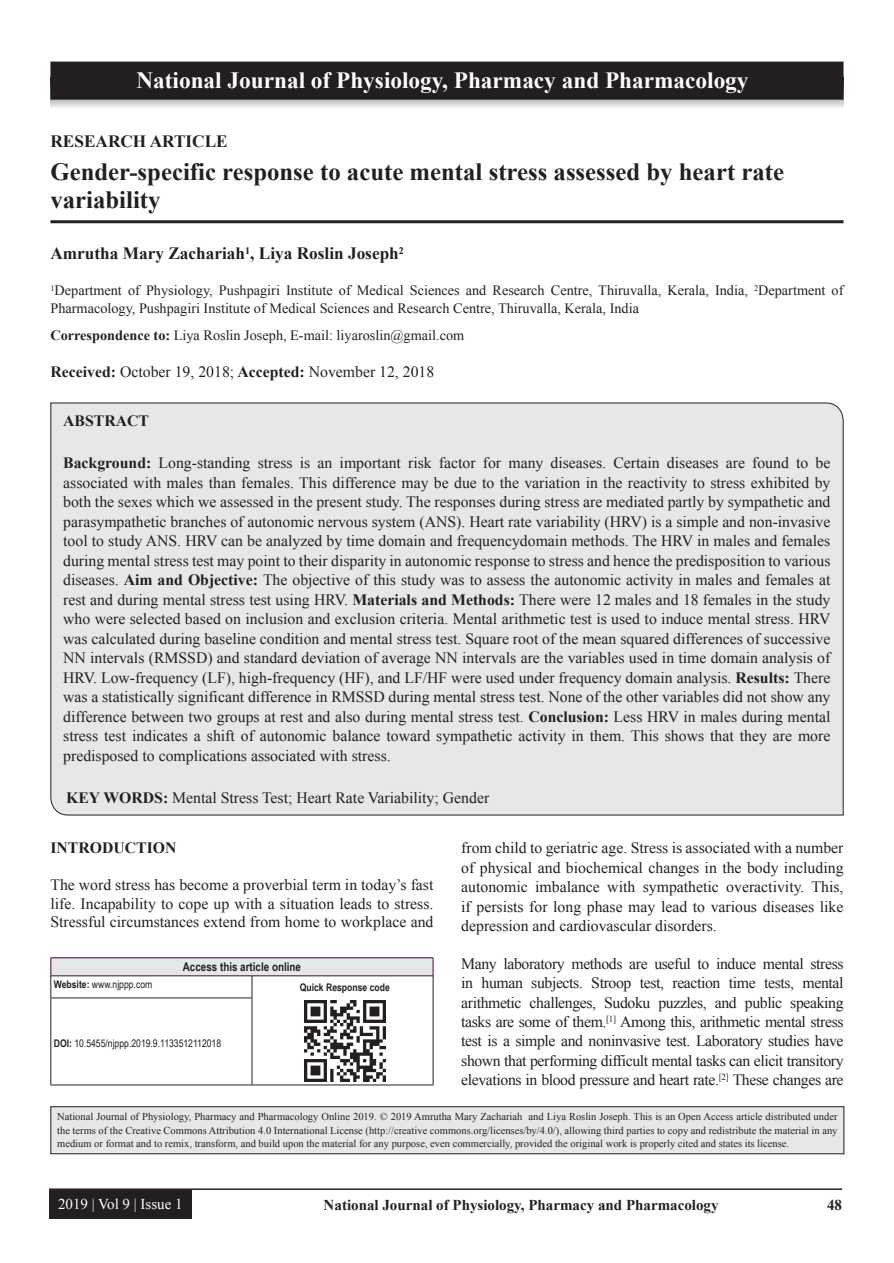
<style>
.page{position:relative;width:894px;height:1263px;background:#fff}
.page>*{position:absolute;margin:0;border:0;box-sizing:border-box;transform-origin:0 0}
.AT{font:700 24.75px/28.5px "Times New Roman";color:#231f20}
.JN_1{font:700 23.25px "Times New Roman";color:#fff}
.AU{font:700 17.25px "Times New Roman";color:#231f20}
.AH{font:700 17.25px "Times New Roman";color:#231f20}
.ABS{font:15.75px/19.5px "Times New Roman";color:#231f20;text-align:justify}
.TX{font:15.75px/19.5px "Times New Roman";color:#231f20;text-align:justify}
.KWD{font:15.75px "Times New Roman";color:#231f20}
.ABSH{font:700 15.75px "Times New Roman";color:#231f20}
.RF{font:700 15px "Times New Roman";color:#231f20}
.RF_VOL{font:15px "Times New Roman";color:#fff}
.AFF{font:14.25px/18px "Times New Roman";color:#231f20}
.ADD{font:14.25px "Times New Roman";color:#231f20}
.AAO{font:700 12px "Arial Narrow";color:#231f20}
.JN_TX{font:10.5px/13.5px "Times New Roman";color:#231f20;text-align:justify}
.Web{font:10.5px "Arial Narrow";color:#231f20}
.QR{font:700 10.5px "Arial Narrow";color:#231f20}
.s1{font-weight:700}
</style>
<div class="page">
<hr style="left:49px;top:1188px;width:792px;height:1px;background:#231f20">
<div style="left:49px;top:1189px;width:143px;height:29px;background:#231f20"></div>
<hr style="left:50px;top:220px;width:793px;height:3px;background:#231f20">
<div style="left:50px;top:402px;width:793px;height:413px;background:#e6e7e9"></div>
<div style="left:51px;top:957px;width:382px;height:18px;background:#e6e7e9"></div>
<hr style="left:51px;top:975px;width:201px;height:1px;background:#3e083e">
<hr style="left:252px;top:975px;width:181px;height:1px;background:#3e083e">
<svg style="left:50px;top:958px;width:2px;height:39px"></svg>
<svg style="left:251px;top:976px;width:1px;height:21px"></svg>
<hr style="left:50px;top:997px;width:202px;height:1px;background:#231f20">
<hr style="left:50px;top:998px;width:1px;height:86px;background:#231f20">
<hr style="left:251px;top:998px;width:1px;height:86px;background:#231f20">
<hr style="left:50px;top:1084px;width:202px;height:1px;background:#231f20">
<svg style="left:432px;top:958px;width:1px;height:40px"></svg>
<hr style="left:432px;top:998px;width:1px;height:86px;background:#231f20">
<hr style="left:252px;top:1084px;width:181px;height:1px;background:#231f20">
<hr style="left:51px;top:957px;width:201px;height:1px;background:#3e083e">
<hr style="left:252px;top:957px;width:181px;height:1px;background:#3e083e">
<img style="left:304px;top:1000px;width:81px;height:81px">
<div style="left:51px;top:1106px;width:792px;height:47px;background:#e6e7e9"></div>
<div style="left:50px;top:1106px;width:794px;height:48px;border:1px solid #231f20"></div>
<svg style="left:51px;top:100px;width:792px;height:8px"></svg>
<div style="left:51px;top:62px;width:791px;height:37px;background:#231f20"></div>
<div style="left:50px;top:62px;width:793px;height:38px;border:2px solid #231f20"></div>
<p class="JN_1" style="left:136px;top:65px;width:613px">National Journal of Physiology, Pharmacy and Pharmacology</p>
<p class="AH" style="left:50px;top:129px;width:179px">RESEARCH ARTICLE</p>
<p class="AT" style="left:50px;top:157px;width:734px">Gender-specific response to acute mental stress assessed by heart rate variability</p>
<p class="AU" style="left:50px;top:241px;width:355px">Amrutha Mary Zachariah<sup>1</sup>, Liya Roslin Joseph<sup>2</sup></p>
<p class="AFF" style="left:50px;top:281px;width:794px"><sup>1</sup>Department of Physiology, Pushpagiri Institute of Medical Sciences and Research Centre, Thiruvalla, Kerala, India, <sup>2</sup>Department of<br>Pharmacology, Pushpagiri Institute of Medical Sciences and Research Centre, Thiruvalla, Kerala, India</p>
<p class="ADD" style="left:50px;top:326px;width:415px"><span class="s1">Correspondence to:</span> Liya Roslin Joseph, E-mail: liyaroslin@gmail.com</p>
<p class="TX" style="left:50px;top:362px;width:385px"><span class="s1">Received:</span> October 19, 2018; <span class="s1">Accepted:</span> November 12, 2018</p>
<p class="ABSH" style="left:63px;top:410px;width:87px">ABSTRACT</p>
<p class="ABS" style="left:63px;top:453px;width:768px"><span class="s1">Background:</span> Long-standing stress is an important risk factor for many diseases. Certain diseases are found to be associated with males than females. This difference may be due to the variation in the reactivity to stress exhibited by both the sexes which we assessed in the present study. The responses during stress are mediated partly by sympathetic and parasympathetic branches of autonomic nervous system (ANS). Heart rate variability (HRV) is a simple and non-invasive tool to study ANS. HRV can be analyzed by time domain and frequencydomain methods. The HRV in males and females during mental stress test may point to their disparity in autonomic response to stress and hence the predisposition to various diseases. <span class="s1">Aim and Objective:</span> The objective of this study was to assess the autonomic activity in males and females at rest and during mental stress test using HRV. <span class="s1">Materials and Methods:</span> There were 12 males and 18 females in the study who were selected based on inclusion and exclusion criteria. Mental arithmetic test is used to induce mental stress. HRV was calculated during baseline condition and mental stress test. Square root of the mean squared differences of successive NN intervals (RMSSD) and standard deviation of average NN intervals are the variables used in time domain analysis of HRV. Low-frequency (LF), high-frequency (HF), and LF/HF were used under frequency domain analysis. <span class="s1">Results:</span> There was a statistically significant difference in RMSSD during mental stress test. None of the other variables did not show any difference between two groups at rest and also during mental stress test. <span class="s1">Conclusion:</span> Less HRV in males during mental stress test indicates a shift of autonomic balance toward sympathetic activity in them. This shows that they are more predisposed to complications associated with stress.</p>
<p class="KWD" style="left:66px;top:787px;width:424px"><span class="s1">KEY WORDS:</span> Mental Stress Test; Heart Rate Variability; Gender</p>
<h1 class="ABSH" style="left:50px;top:837px;width:127px">INTRODUCTION</h1>
<p class="TX" style="left:50px;top:875px;width:384px;line-height:18.8px">The word stress has become a proverbial term in today’s fast life. Incapability to cope up with a situation leads to stress.<br>Stressful circumstances extend from home to workplace and</p>
<p class="AAO" style="left:183px;top:958px;width:120px">Access this article online</p>
<p class="Web" style="left:54px;top:976px;width:100px"><span class="s1">Website:</span> www.njppp.com</p>
<p class="QR" style="left:300px;top:979px;width:91px">Quick Response code</p>
<p class="TX" style="left:461px;top:838px;width:383px">from child to geriatric age. Stress is associated with a number of physical and biochemical changes in the body including autonomic imbalance with sympathetic overactivity. This, if persists for long phase may lead to various diseases like depression and cardiovascular disorders.</p>
<p class="TX" style="left:461px;top:953px;width:383px">Many laboratory methods are useful to induce mental stress in human subjects. Stroop test, reaction time tests, mental arithmetic challenges, Sudoku puzzles, and public speaking tasks are some of them.<sup>[1]</sup> Among this, arithmetic mental stress test is a simple and noninvasive test. Laboratory studies have shown that performing difficult mental tasks can elicit transitory elevations in blood pressure and heart rate.<sup>[2]</sup> These changes are</p>
<p class="Web" style="left:54px;top:1035px;width:169px"><span class="s1">DOI:</span> 10.5455/njppp.2019.9.1133512112018</p>
<p class="JN_TX" style="left:57px;top:1110px;width:781px">National Journal of Physiology, Pharmacy and Pharmacology Online 2019. © 2019 Amrutha Mary Zachariah and Liya Roslin Joseph. This is an Open Access article distributed under the terms of the Creative Commons Attribution 4.0 International License (http://creative commons.org/licenses/by/4.0/), allowing third parties to copy and redistribute the material in any medium or format and to remix, transform, and build upon the material for any purpose, even commercially, provided the original work is properly cited and states its license.</p>
<p class="RF_VOL" style="left:58px;top:1194px;width:126px">2019 | Vol 9 | Issue 1</p>
<p class="RF" style="left:323px;top:1194px;width:396px">National Journal of Physiology, Pharmacy and Pharmacology</p>
<p class="RF" style="left:826px;top:1194px;width:16px">48</p>
</div>
